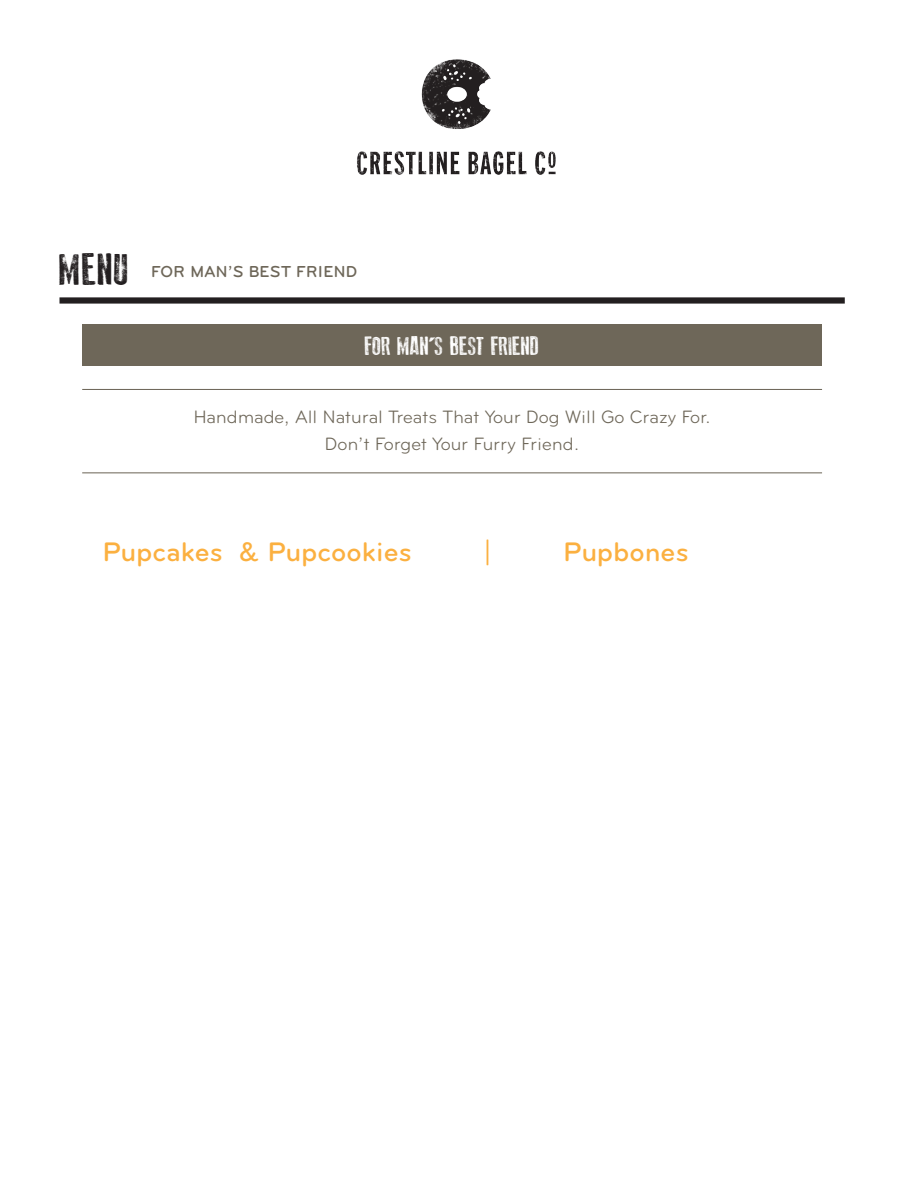
<style>
.page{position:relative;width:918px;height:1188px;background:#fff}
.page>*{position:absolute;margin:0;border:0;box-sizing:border-box;transform-origin:0 0}
.t1{font:44.4px "Old Press";color:#231f20}
.t2{font:500 27.9px "Bryant";color:#fbb040}
.t3{font:25.8px "Old Press";color:#fff}
.t4{font:18.6px "Bryant";color:#6e6759}
.t5{font:500 16.5px "Bryant";color:#6e6759}
</style>
<div class="page">
<img style="left:357px;top:59px;width:199px;height:116px">
<div style="left:59px;top:297px;width:786px;height:7px;background:#231f20"></div>
<div style="left:82px;top:325px;width:740px;height:41px;background:#6e6759"></div>
<hr style="left:82px;top:472px;width:740px;height:1px;background:#6e6759">
<hr style="left:82px;top:389px;width:740px;height:1px;background:#6e6759">
<p class="t1" style="left:59px;top:245px;width:72px">MENU</p>
<p class="t5" style="left:151px;top:262px;width:208px">FOR MAN’S BEST FRIEND</p>
<p class="t3" style="left:365px;top:331px;width:176px">FOR MAN’S BEST FRIEND</p>
<p class="t4" style="left:194px;top:407px;width:519px">Handmade, All Natural Treats That Your Dog Will Go Crazy For.</p>
<p class="t4" style="left:325px;top:434px;width:257px">Don’t Forget Your Furry Friend.</p>
<p class="t2" style="left:102px;top:537px;width:312px">Pupcakes &amp; Pupcookies</p>
<p class="t2" style="left:484px;top:537px;width:9px">|</p>
<p class="t2" style="left:563px;top:537px;width:128px">Pupbones</p>
</div>
